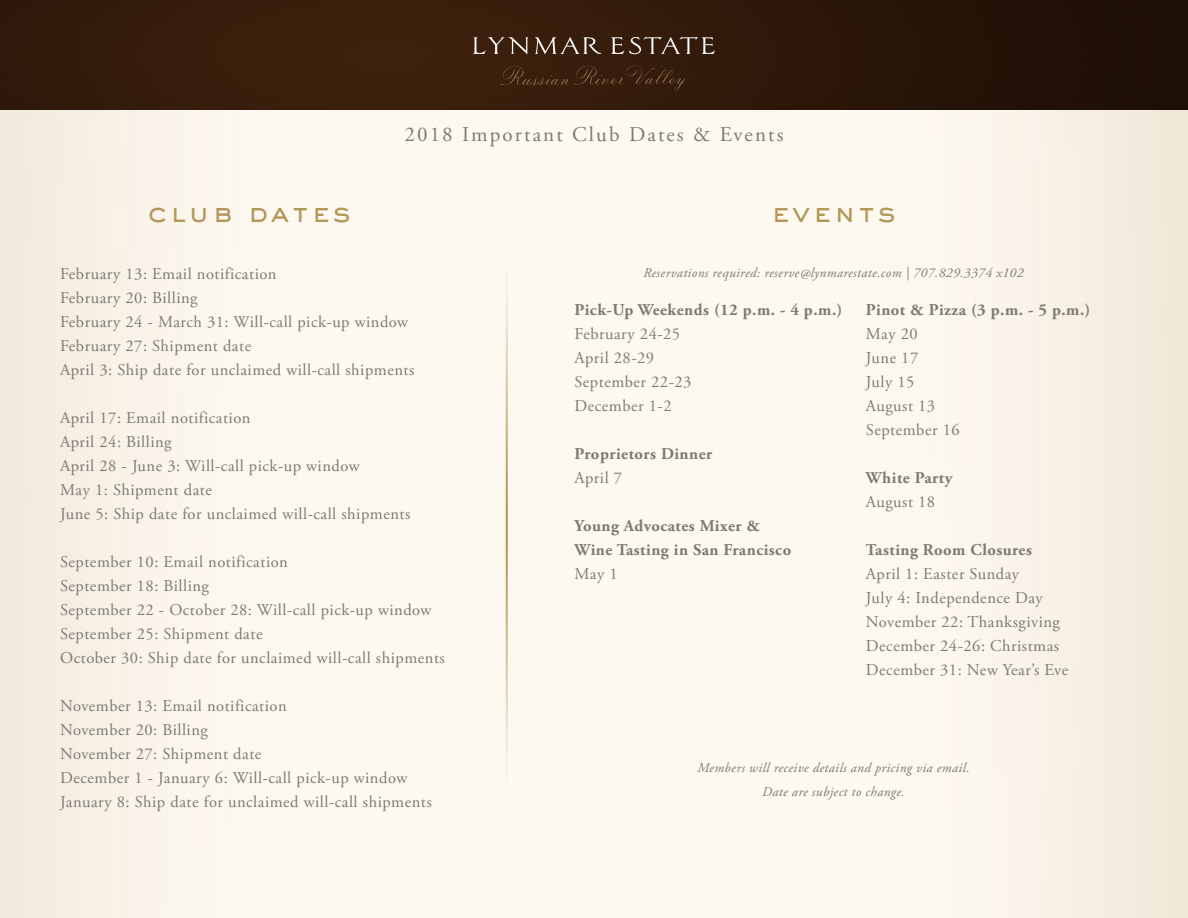
<style>
.page{position:relative;width:1188px;height:918px;background:#fff}
.page>*{position:absolute;margin:0;border:0;box-sizing:border-box;transform-origin:0 0}
.t1{font:500 27px "Sackers Gothic Std";letter-spacing:.1em;color:#b39758}
.t2{font:21px "Adobe Garamond Pro";letter-spacing:.1em;color:#7c7a73}
.t3{font:16.5px "Adobe Garamond Pro";letter-spacing:.03em;color:#7c7a73}
.t4{font:700 16.5px/24px "Adobe Garamond Pro";letter-spacing:.03em;color:#7c7a73}
.t5{font:italic 13.5px/24px "Adobe Garamond Pro";letter-spacing:.03em;color:#7c7a73;text-align:center}
</style>
<div class="page">
<img style="left:0;top:109px;width:1188px;height:809px">
<img style="left:0;top:0;width:1188px;height:109px">
<svg style="left:473px;top:37px;width:55px;height:17px"></svg>
<svg style="left:535px;top:37px;width:66px;height:17px"></svg>
<svg style="left:611px;top:37px;width:104px;height:17px;background:#5b473a"></svg>
<svg style="left:501px;top:65px;width:186px;height:26px;background:#3d2310"></svg>
<div style="left:487px;top:189px;width:40px;height:694px;background:#fdf9f0"></div>
<p class="t2" style="left:405px;top:122px;width:380px">2018 Important Club Dates &amp; Events</p>
<p class="t1" style="left:147px;top:194px;width:205px">club dates</p>
<p class="t1" style="left:771px;top:194px;width:126px">events</p>
<p class="t3" style="left:60px;top:264px;width:218px">February 13: Email notification</p>
<p class="t3" style="left:60px;top:288px;width:139px">February 20: Billing</p>
<p class="t3" style="left:60px;top:312px;width:349px">February 24 - March 31: Will-call pick-up window</p>
<p class="t3" style="left:60px;top:336px;width:193px">February 27: Shipment date</p>
<p class="t3" style="left:60px;top:360px;width:356px">April 3: Ship date for unclaimed will-call shipments</p>
<p class="t3" style="left:60px;top:408px;width:192px">April 17: Email notification</p>
<p class="t3" style="left:60px;top:432px;width:113px">April 24: Billing</p>
<p class="t3" style="left:60px;top:456px;width:301px">April 28 - June 3: Will-call pick-up window</p>
<p class="t3" style="left:60px;top:480px;width:153px">May 1: Shipment date</p>
<p class="t3" style="left:60px;top:504px;width:352px">June 5: Ship date for unclaimed will-call shipments</p>
<p class="t3" style="left:60px;top:552px;width:229px">September 10: Email notification</p>
<p class="t3" style="left:60px;top:576px;width:150px">September 18: Billing</p>
<p class="t3" style="left:60px;top:600px;width:373px">September 22 - October 28: Will-call pick-up window</p>
<p class="t3" style="left:60px;top:624px;width:204px">September 25: Shipment date</p>
<p class="t3" style="left:60px;top:648px;width:386px">October 30: Ship date for unclaimed will-call shipments</p>
<p class="t3" style="left:60px;top:696px;width:228px">November 13: Email notification</p>
<p class="t3" style="left:60px;top:720px;width:149px">November 20: Billing</p>
<p class="t3" style="left:60px;top:744px;width:203px">November 27: Shipment date</p>
<p class="t3" style="left:60px;top:768px;width:349px">December 1 - January 6: Will-call pick-up window</p>
<p class="t3" style="left:60px;top:792px;width:373px">January 8: Ship date for unclaimed will-call shipments</p>
<p class="t5" style="left:644px;top:261px;width:381px">Reservations required: reserve@lynmarestate.com | 707.829.3374 x102</p>
<p class="t4" style="left:575px;top:298px;width:269px">Pick-Up Weekends (12 p.m. - 4 p.m.)</p>
<p class="t3" style="left:575px;top:324px;width:107px">February 24-25</p>
<p class="t3" style="left:575px;top:348px;width:81px">April 28-29</p>
<p class="t3" style="left:575px;top:372px;width:118px">September 22-23</p>
<p class="t3" style="left:575px;top:396px;width:99px">December 1-2</p>
<p class="t4" style="left:575px;top:442px;width:139px">Proprietors Dinner</p>
<p class="t3" style="left:575px;top:468px;width:49px">April 7</p>
<p class="t4" style="left:575px;top:514px;width:218px">Young Advocates Mixer &amp;<br>Wine Tasting in San Francisco</p>
<p class="t3" style="left:575px;top:564px;width:45px">May 1</p>
<p class="t4" style="left:866px;top:298px;width:226px">Pinot &amp; Pizza (3 p.m. - 5 p.m.)</p>
<p class="t3" style="left:866px;top:324px;width:53px">May 20</p>
<p class="t3" style="left:866px;top:348px;width:54px">June 17</p>
<p class="t3" style="left:866px;top:372px;width:50px">July 15</p>
<p class="t3" style="left:866px;top:396px;width:71px">August 13</p>
<p class="t3" style="left:866px;top:420px;width:95px">September 16</p>
<p class="t4" style="left:866px;top:466px;width:88px">White Party</p>
<p class="t3" style="left:866px;top:492px;width:71px">August 18</p>
<p class="t4" style="left:866px;top:538px;width:167px">Tasting Room Closures</p>
<p class="t3" style="left:866px;top:564px;width:155px">April 1: Easter Sunday</p>
<p class="t3" style="left:866px;top:588px;width:178px">July 4: Independence Day</p>
<p class="t3" style="left:866px;top:612px;width:195px">November 22: Thanksgiving</p>
<p class="t3" style="left:866px;top:636px;width:195px">December 24-26: Christmas</p>
<p class="t3" style="left:866px;top:660px;width:204px">December 31: New Year’s Eve</p>
<p class="t5" style="left:697px;top:756px;width:274px">Members will receive details and pricing via email.<br>Date are subject to change.</p>
</div>
